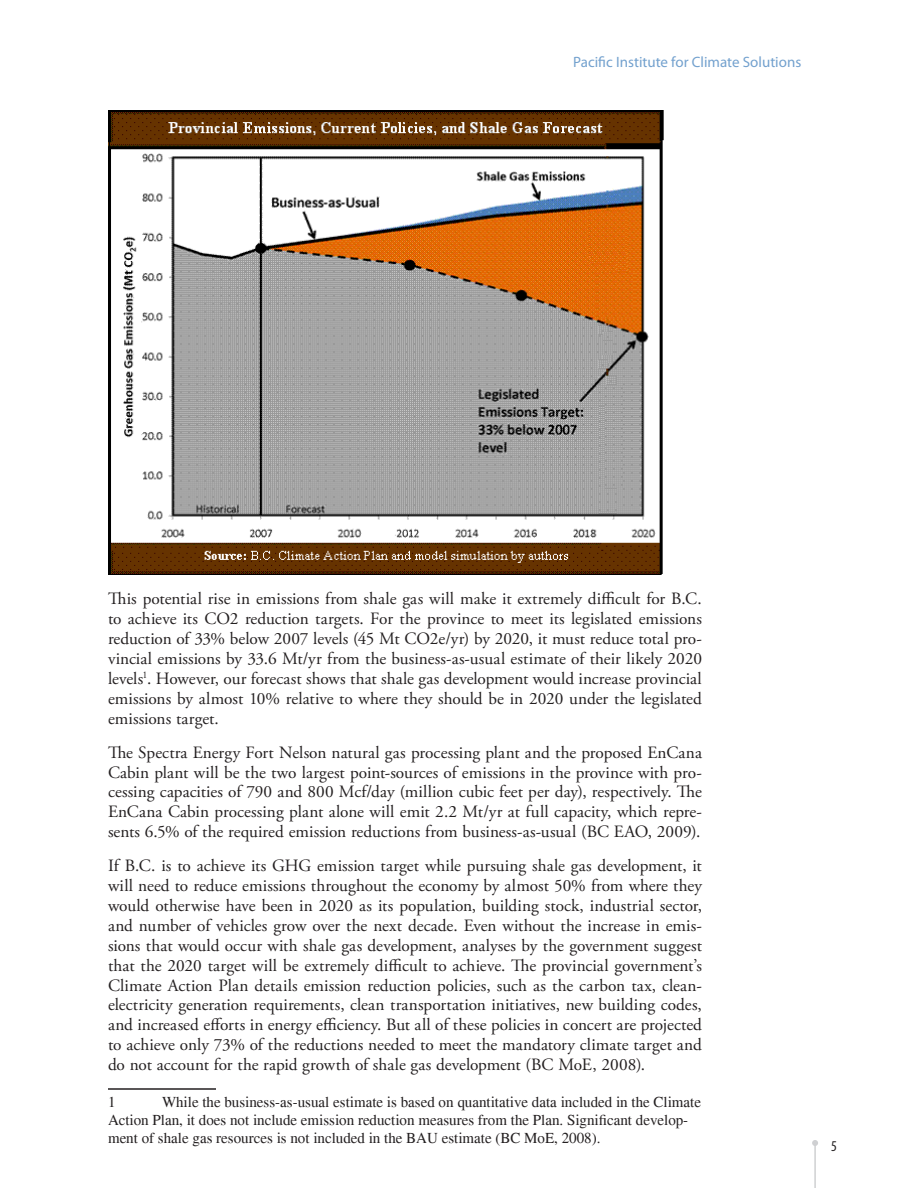
<style>
.page{position:relative;width:918px;height:1188px;background:#fff}
.page>*{position:absolute;margin:0;border:0;box-sizing:border-box;transform-origin:0 0}
.Body_main{font:17.25px/20px "Adobe Garamond Pro";color:#231f20;text-align:justify}
.t1{font:15px/18px "Times";color:#231f20}
.t2{font:15px "Myriad Pro";color:#73a1ce}
.t3{font:condensed 15px "Myriad Pro";color:#231f20}
</style>
<div class="page">
<hr style="left:814px;top:1143px;width:2px;height:45px;background:#cfd0d2">
<svg style="left:812px;top:1140px;width:6px;height:6px"></svg>
<img style="left:108px;top:110px;width:556px;height:465px">
<hr style="left:108px;top:1088px;width:108px;height:2px;background:#231f20">
<p class="t2" style="left:573px;top:52px;width:230px">Pacific Institute for Climate Solutions</p>
<p class="Body_main" style="left:108px;top:590px;width:596px">This potential rise in emissions from shale gas will make it extremely difficult for B.C. to achieve its CO2 reduction targets. For the province to meet its legislated emissions reduction of 33% below 2007 levels (45 Mt CO2e/yr) by 2020, it must reduce total pro&shy;vincial emissions by 33.6 Mt/yr from the business-as-usual estimate of their likely 2020 levels<sup>1</sup>. However, our forecast shows that shale gas development would increase provincial emissions by almost 10% relative to where they should be in 2020 under the legislated emissions target.</p>
<p class="Body_main" style="left:108px;top:743px;width:596px">The Spectra Energy Fort Nelson natural gas processing plant and the proposed EnCana Cabin plant will be the two largest point-sources of emissions in the province with pro&shy;cessing capacities of 790 and 800 Mcf/day (million cubic feet per day), respectively. The EnCana Cabin processing plant alone will emit 2.2 Mt/yr at full capacity, which repre&shy;sents 6.5% of the required emission reductions from business-as-usual (BC EAO, 2009).</p>
<p class="Body_main" style="left:108px;top:856px;width:596px">If B.C. is to achieve its GHG emission target while pursuing shale gas development, it will need to reduce emissions throughout the economy by almost 50% from where they would otherwise have been in 2020 as its population, building stock, industrial sector, and number of vehicles grow over the next decade. Even without the increase in emis&shy;sions that would occur with shale gas development, analyses by the government suggest that the 2020 target will be extremely difficult to achieve. The provincial government’s Climate Action Plan details emission reduction policies, such as the carbon tax, clean&shy;electricity generation requirements, clean transportation initiatives, new building codes, and increased efforts in energy efficiency. But all of these policies in concert are projected to achieve only 73% of the reductions needed to meet the mandatory climate target and do not account for the rapid growth of shale gas development (BC MoE, 2008).</p>
<p class="t1" style="left:108px;top:1093px;width:9px">1</p>
<p class="t1" style="left:108px;top:1093px;width:595px;text-indent:54px">While the business-as-usual estimate is based on quantitative data included in the Climate<br>Action Plan, it does not include emission reduction measures from the Plan. Significant develop&shy;ment of shale gas resources is not included in the BAU estimate (BC MoE, 2008).</p>
<p class="t3" style="left:831px;top:1137px;width:7px">5</p>
</div>
